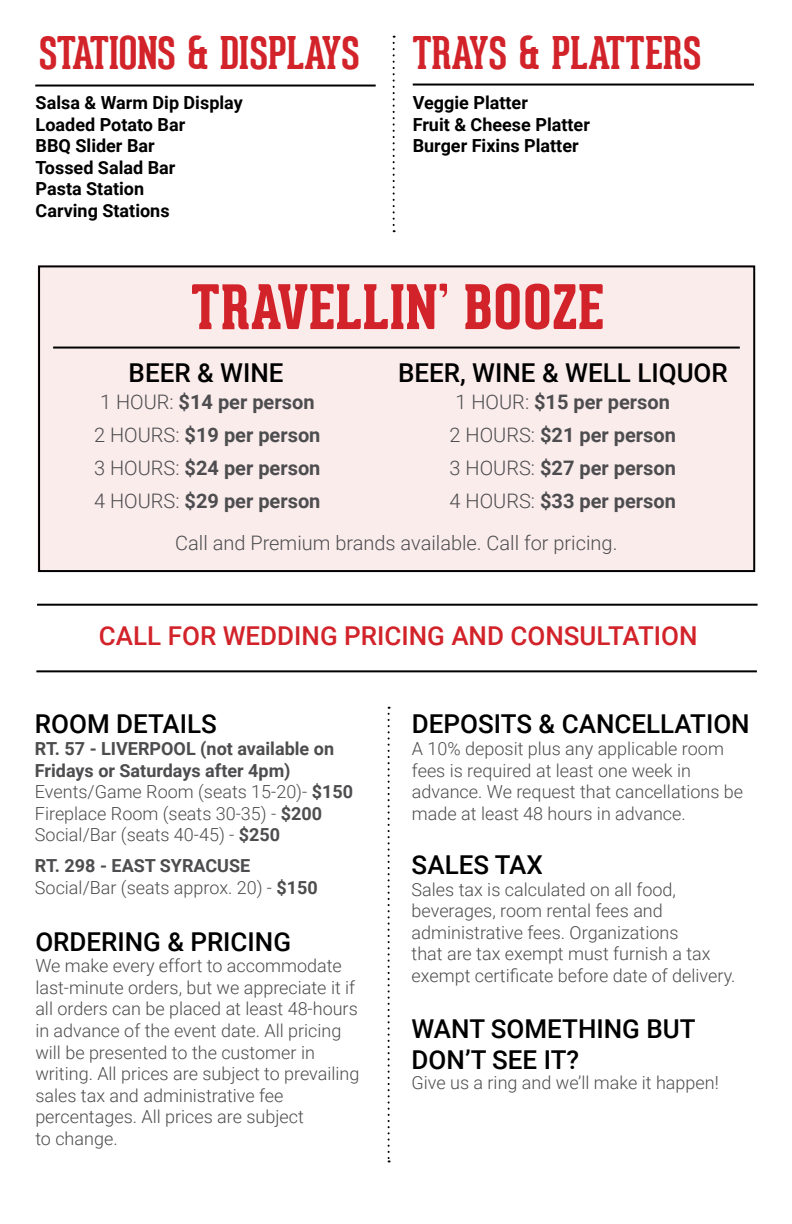
<style>
.page{position:relative;width:792px;height:1224px;background:#fff}
.page>*{position:absolute;margin:0;border:0;box-sizing:border-box;transform-origin:0 0}
.t1{font:800 60px "Geared Slab";color:#d2232a}
.t2{font:700 44px "Geared Slab";color:#d2232a}
.t3{font:500 26px/31.2px "Roboto";color:#000}
.t4{font:500 26px "Roboto";color:#d2232a}
.t5{font:700 20px/33px "Roboto";color:#4d4d4f}
.t6{font:300 20px "Roboto";color:#4d4d4f}
.t7{font:300 18px/21.6px "Roboto";color:#4d4d4f}
.t8{font:700 18px/21.6px "Roboto";color:#000}
.s1{font-weight:300}
.s2{font-weight:700}
</style>
<div class="page">
<div style="left:37px;top:266px;width:715px;height:306px;background:#fbecec"></div>
<div style="left:38px;top:265px;width:717px;height:307px;border:2px solid #000"></div>
<hr style="left:53px;top:347px;width:687px;height:2px;background:#000">
<hr style="left:37px;top:604px;width:721px;height:2px;background:#000">
<hr style="left:36px;top:670px;width:721px;height:2px;background:#000">
<svg style="left:388px;top:707px;width:2px;height:455px"></svg>
<hr style="left:413px;top:84px;width:341px;height:2px;background:#000">
<hr style="left:35px;top:85px;width:341px;height:2px;background:#000">
<svg style="left:393px;top:36px;width:2px;height:196px"></svg>
<h2 class="t2" style="left:39px;top:26px;width:664px">STATIONS &amp; DISPLAYS TRAYS &amp; PLATTERS</h2>
<p class="t8" style="left:36px;top:91px;width:209px">Salsa &amp; Warm Dip Display<br>Loaded Potato Bar<br>BBQ Slider Bar<br>Tossed Salad Bar<br>Pasta Station<br>Carving Stations</p>
<p class="t8" style="left:413px;top:91px;width:179px">Veggie Platter<br>Fruit &amp; Cheese Platter<br>Burger Fixins Platter</p>
<h1 class="t1" style="left:191px;top:273px;width:416px">TRAVELLIN’ BOOZE</h1>
<h3 class="t3" style="left:129px;top:356px;width:156px">BEER &amp; WINE</h3>
<p class="t5" style="left:94px;top:384px;width:228px"><span class="s1">1 HOUR:</span> $14 per person<br><span class="s1">2 HOURS:</span> $19 per person<br><span class="s1">3 HOURS:</span> $24 per person<br><span class="s1">4 HOURS:</span> $29 per person</p>
<h3 class="t3" style="left:398px;top:356px;width:331px">BEER, WINE &amp; WELL LIQUOR</h3>
<p class="t5" style="left:450px;top:384px;width:228px"><span class="s1">1 HOUR:</span> $15 per person<br><span class="s1">2 HOURS:</span> $21 per person<br><span class="s1">3 HOURS:</span> $27 per person<br><span class="s1">4 HOURS:</span> $33 per person</p>
<p class="t6" style="left:175px;top:529px;width:444px">Call and Premium brands available. Call for pricing.</p>
<h3 class="t4" style="left:99px;top:618px;width:600px">CALL FOR WEDDING PRICING AND CONSULTATION</h3>
<h3 class="t3" style="left:35px;top:708px;width:183px">ROOM DETAILS</h3>
<p class="t7" style="left:35px;top:737px;width:320px"><span class="s2">RT. 57 - LIVERPOOL (not available on Fridays or Saturdays after 4pm)<br></span>Events/Game Room (seats 15-20)- <span class="s2">$150<br></span>Fireplace Room (seats 30-35) - <span class="s2">$200<br></span>Social/Bar (seats 40-45) - <span class="s2">$250</span></p>
<p class="t7" style="left:35px;top:854px;width:284px"><span class="s2">RT. 298 - EAST SYRACUSE<br></span>Social/Bar (seats approx. 20) - <span class="s2">$150</span></p>
<h3 class="t3" style="left:35px;top:925px;width:257px">ORDERING &amp; PRICING</h3>
<p class="t7" style="left:35px;top:954px;width:326px">We make every effort to accommodate last-minute orders, but we appreciate it if all orders can be placed at least 48-hours in advance of the event date. All pricing will be presented to the customer in writing. All prices are subject to prevailing sales tax and administrative fee percentages. All prices are subject<br>to change.</p>
<h3 class="t3" style="left:412px;top:708px;width:339px">DEPOSITS &amp; CANCELLATION</h3>
<p class="t7" style="left:412px;top:737px;width:333px">A 10% deposit plus any applicable room fees is required at least one week in advance. We request that cancellations be made at least 48 hours in advance.</p>
<h3 class="t3" style="left:412px;top:848px;width:133px">SALES TAX</h3>
<p class="t7" style="left:412px;top:878px;width:325px">Sales tax is calculated on all food, beverages, room rental fees and administrative fees. Organizations<br>that are tax exempt must furnish a tax exempt certificate before date of delivery.</p>
<h3 class="t3" style="left:412px;top:1012px;width:285px">WANT SOMETHING BUT<br>DON’T SEE IT?</h3>
<p class="t7" style="left:412px;top:1071px;width:309px">Give us a ring and we’ll make it happen!</p>
</div>
